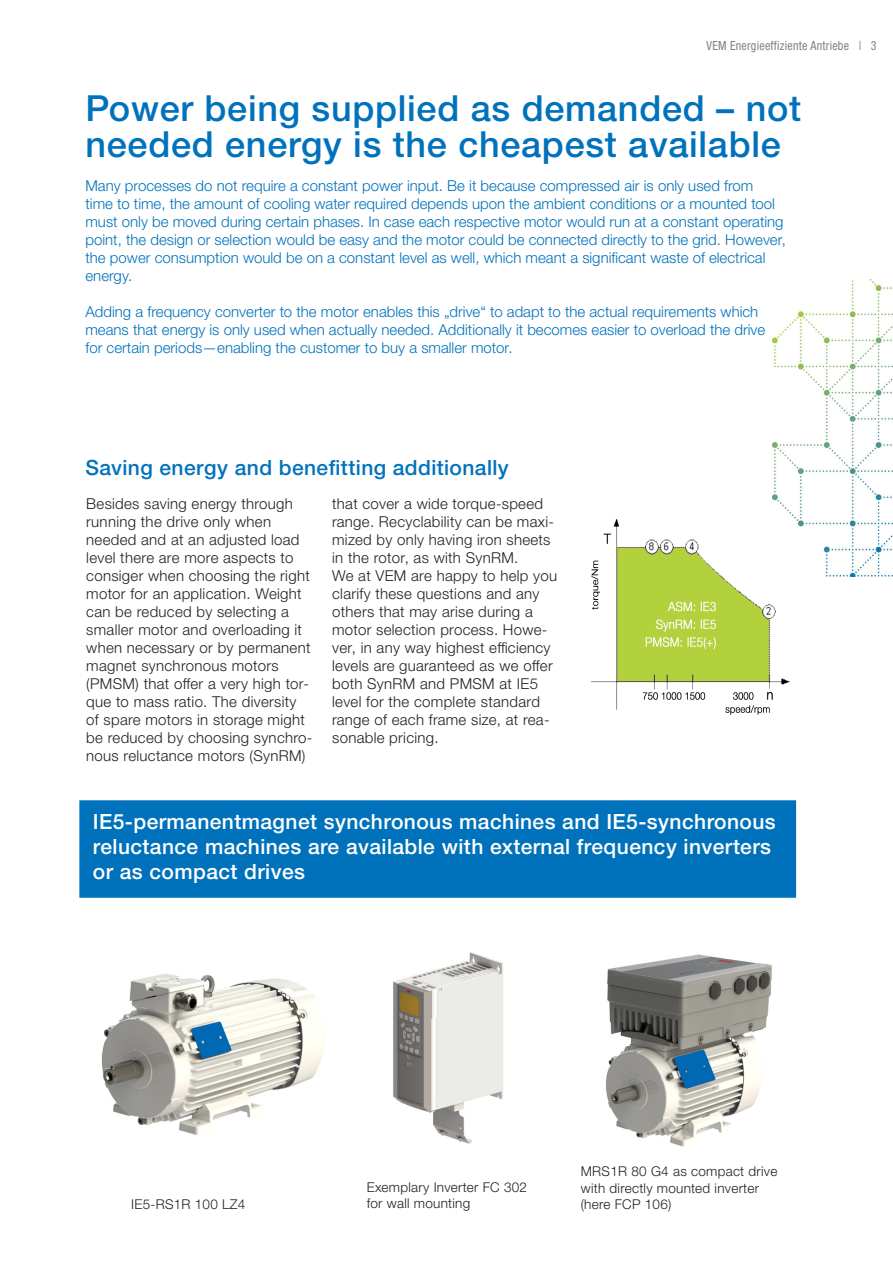
<style>
.page{position:relative;width:893px;height:1263px;background:#fff}
.page>*{position:absolute;margin:0;border:0;box-sizing:border-box;transform-origin:0 0}
.t1{font:500 36px/36px "Helvetica Neue LTW1 G";letter-spacing:.02em;color:#0072bc}
.Absatzformat_1{font:500 21px/25.2px "Helvetica Neue LTW1 G";letter-spacing:.02em;color:#fff}
.Absatzformat_1-2{font:500 21px "Helvetica Neue LTW1 G";letter-spacing:.02em;color:#0072bc}
.Absatzformat_1-3{font:300 15px/18px "Helvetica Neue LTW1 G";letter-spacing:.02em;color:#231f20}
.t2{font:300 15px/18px "Helvetica Neue LTW1 G";color:#0072bc}
.Absatzformat_1-4{font:300 13.5px/16.2px "Helvetica Neue LTW1 G";letter-spacing:.02em;color:#231f20}
.t3{font:condensed 12.6px "Helvetica Neue LTW1 G";letter-spacing:.02em;color:#808285;scale:.95 1}
</style>
<div class="page">
<img style="left:591px;top:519px;width:198px;height:196px">
<div style="left:86px;top:807px;width:703px;height:84px;background:#0072bc"></div>
<div style="left:79px;top:800px;width:717px;height:98px;border:14px solid #0072bc"></div>
<img style="left:605px;top:954px;width:167px;height:193px">
<img style="left:101px;top:974px;width:224px;height:161px">
<img style="left:393px;top:952px;width:111px;height:192px">
<img style="left:772px;top:280px;width:121px;height:296px">
<p class="t3" style="left:707px;top:38px;width:181px">VEM Energieeffiziente Antriebe | 3</p>
<p class="t1" style="left:85px;top:90px;width:717px">Power being supplied as demanded – not needed energy is the cheapest available</p>
<p class="t2" style="left:85px;top:176px;width:702px">Many processes do not require a constant power input. Be it because compressed air is only used from<br>time to time, the amount of cooling water required depends upon the ambient conditions or a mounted tool must only be moved during certain phases. In case each respective motor would run at a constant operating point, the design or selection would be easy and the motor could be connected directly to the grid. However, the power consumption would be on a constant level as well, which meant a significant waste of electrical energy.</p>
<p class="t2" style="left:85px;top:302px;width:681px">Adding a frequency converter to the motor enables this „drive“ to adapt to the actual requirements which means that energy is only used when actually needed. Additionally it becomes easier to overload the drive for certain periods—enabling the customer to buy a smaller motor.</p>
<p class="Absatzformat_1-2" style="left:85px;top:455px;width:425px">Saving energy and benefitting additionally</p>
<p class="Absatzformat_1-3" style="left:86px;top:495px;width:228px">Besides saving energy through running the drive only when needed and at an adjusted load level there are more aspects to consiger when choosing the right motor for an application. Weight can be reduced by selecting a smaller motor and overloading it when necessary or by permanent magnet synchronous motors (PMSM) that offer a very high tor&shy;que to mass ratio. The diversity of spare motors in storage might be reduced by choosing synchro&shy;nous reluctance motors (SynRM)</p>
<p class="Absatzformat_1-3" style="left:332px;top:495px;width:223px">that cover a wide torque-speed range. Recyclability can be maxi&shy;mized by only having iron sheets in the rotor, as with SynRM.</p>
<p class="Absatzformat_1-3" style="left:332px;top:567px;width:226px">We at VEM are happy to help you clarify these questions and any others that may arise during a motor selection process. Howe&shy;ver, in any way highest efficiency levels are guaranteed as we offer both SynRM and PMSM at IE5 level for the complete standard range of each frame size, at rea&shy;sonable pricing.</p>
<p class="Absatzformat_1" style="left:93px;top:809px;width:684px">IE5-permanentmagnet synchronous machines and IE5-synchronous reluctance machines are available with external frequency inverters or as compact drives</p>
<p class="Absatzformat_1-4" style="left:367px;top:1179px;width:162px">Exemplary Inverter FC 302</p>
<p class="Absatzformat_1-4" style="left:131px;top:1196px;width:116px">IE5-RS1R 100 LZ4</p>
<p class="Absatzformat_1-4" style="left:367px;top:1195px;width:105px">for wall mounting</p>
<p class="Absatzformat_1-4" style="left:581px;top:1163px;width:198px">MRS1R 80 G4 as compact drive with directly mounted inverter (here FCP 106)</p>
</div>
